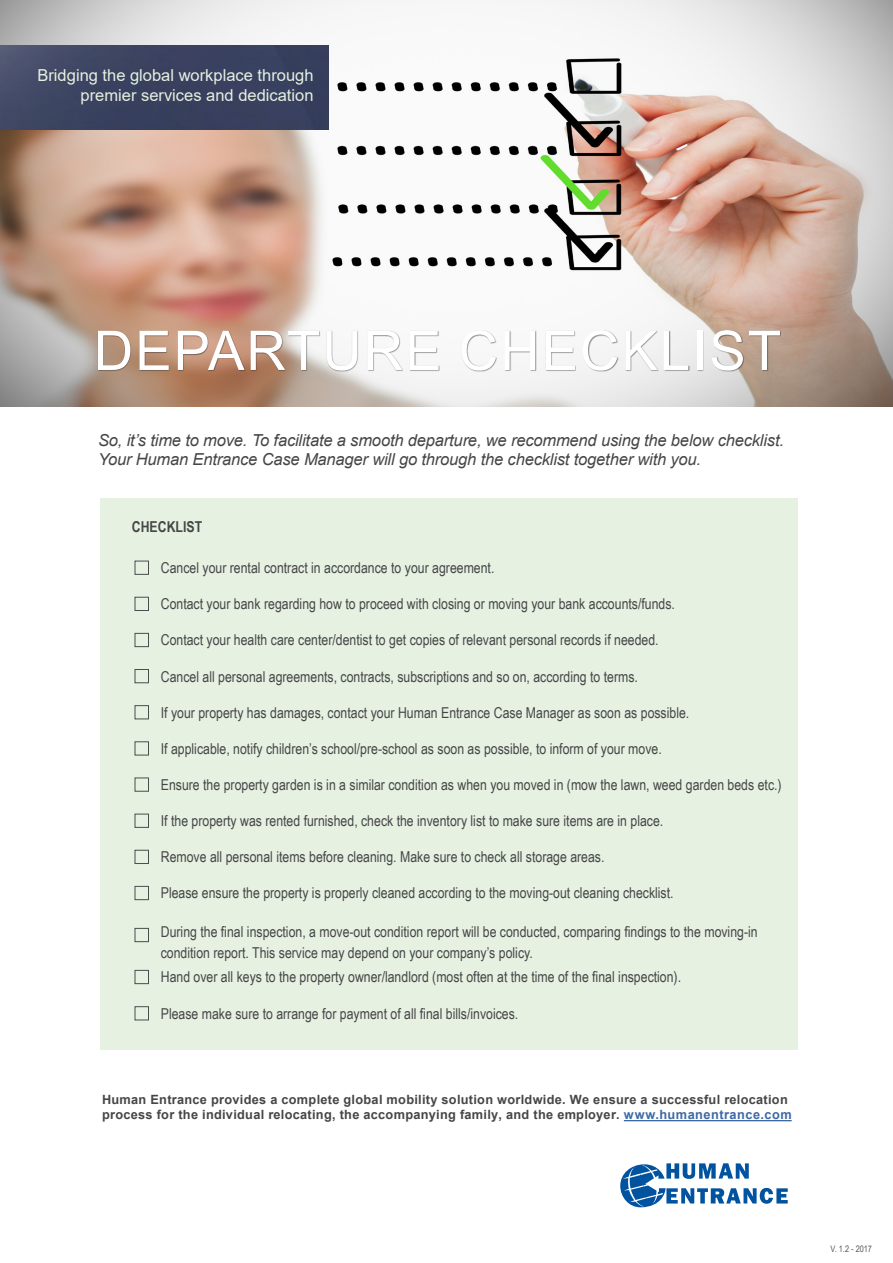
<style>
.page{position:relative;width:893px;height:1263px;background:#fff}
.page>*{position:absolute;margin:0;border:0;box-sizing:border-box;transform-origin:0 0}
.t1{font:54.75px "Arial";letter-spacing:.035em;color:#fff}
.t2{font:italic 16.5px/19.8px "Arial";letter-spacing:-.01em;color:#454647}
.t3{font:16.5px/19.8px "Arial";color:#e6efe0;text-align:right}
.t4{font:15px/21px "Arial Narrow";color:#454647}
.t5{font:700 15px "Arial Narrow";color:#454647}
.t6{font:700 12.75px/15px "Arial";letter-spacing:.02em;color:#454647}
.t7{font:9px "Arial Narrow";color:#57585a}
.s1{color:#3d69a5}
</style>
<div class="page">
<img style="left:0;top:0;width:893px;height:406px">
<div style="left:100px;top:499px;width:698px;height:551px;background:#e7f1e2"></div>
<div style="left:98px;top:330px;width:683px;height:42px;background:#231f20;opacity:.5"></div>
<img style="left:0;top:46px;width:329px;height:84px">
<svg style="left:620px;top:1163px;width:168px;height:44px"></svg>
<hr style="left:624px;top:1120px;width:168px;height:1px;background:#3d69a5">
<div style="left:135px;top:561px;width:14px;height:14px;border:1px solid #4b4c4d"></div>
<div style="left:135px;top:597px;width:14px;height:14px;border:1px solid #4b4c4d"></div>
<div style="left:135px;top:633px;width:14px;height:14px;border:1px solid #4b4c4d"></div>
<div style="left:135px;top:669px;width:14px;height:14px;border:1px solid #4b4c4d"></div>
<div style="left:135px;top:705px;width:14px;height:14px;border:1px solid #4b4c4d"></div>
<div style="left:135px;top:741px;width:14px;height:14px;border:1px solid #4b4c4d"></div>
<div style="left:135px;top:777px;width:14px;height:15px;border:1px solid #4b4c4d"></div>
<div style="left:135px;top:814px;width:14px;height:14px;border:1px solid #4b4c4d"></div>
<div style="left:135px;top:850px;width:14px;height:14px;border:1px solid #4b4c4d"></div>
<div style="left:135px;top:886px;width:14px;height:14px;border:1px solid #4b4c4d"></div>
<div style="left:135px;top:928px;width:14px;height:14px;border:1px solid #4b4c4d"></div>
<div style="left:135px;top:970px;width:14px;height:14px;border:1px solid #4b4c4d"></div>
<div style="left:135px;top:1006px;width:14px;height:14px;border:1px solid #4b4c4d"></div>
<p class="t3" style="left:37px;top:65px;width:278px">Bridging the global workplace through premier services and dedication</p>
<p class="t1" style="left:94px;top:313px;width:689px">DEPARTURE CHECKLIST</p>
<p class="t2" style="left:98px;top:430px;width:687px">So, it’s time to move. To facilitate a smooth departure, we recommend using the below checklist.<br>Your Human Entrance Case Manager will go through the checklist together with you.</p>
<p class="t5" style="left:132px;top:516px;width:72px">CHECKLIST</p>
<p class="t4" style="left:161px;top:557px;width:335px">Cancel your rental contract in accordance to your agreement.</p>
<p class="t4" style="left:161px;top:593px;width:516px">Contact your bank regarding how to proceed with closing or moving your bank accounts/funds.</p>
<p class="t4" style="left:161px;top:629px;width:499px">Contact your health care center/dentist to get copies of relevant personal records if needed.</p>
<p class="t4" style="left:161px;top:665px;width:479px">Cancel all personal agreements, contracts, subscriptions and so on, according to terms.</p>
<p class="t4" style="left:161px;top:701px;width:530px">If your property has damages, contact your Human Entrance Case Manager as soon as possible.</p>
<p class="t4" style="left:161px;top:737px;width:502px">If applicable, notify children’s school/pre-school as soon as possible, to inform of your move.</p>
<p class="t4" style="left:161px;top:774px;width:622px">Ensure the property garden is in a similar condition as when you moved in (mow the lawn, weed garden beds etc.)</p>
<p class="t4" style="left:161px;top:810px;width:504px">If the property was rented furnished, check the inventory list to make sure items are in place.</p>
<p class="t4" style="left:161px;top:846px;width:445px">Remove all personal items before cleaning. Make sure to check all storage areas.</p>
<p class="t4" style="left:161px;top:882px;width:514px">Please ensure the property is properly cleaned according to the moving-out cleaning checklist.</p>
<p class="t4" style="left:161px;top:920px;width:598px">During the final inspection, a move-out condition report will be conducted, comparing findings to the moving-in condition report. This service may depend on your company’s policy.</p>
<p class="t4" style="left:161px;top:966px;width:522px">Hand over all keys to the property owner/landlord (most often at the time of the final inspection).</p>
<p class="t4" style="left:161px;top:1002px;width:359px">Please make sure to arrange for payment of all final bills/invoices.</p>
<p class="t6" style="left:102px;top:1092px;width:691px">Human Entrance provides a complete global mobility solution worldwide. We ensure a successful relocation process for the individual relocating, the accompanying family, and the employer. <span class="s1">www.humanentrance.com</span></p>
<p class="t7" style="left:830px;top:1242px;width:43px">V. 1.2 - 2017</p>
</div>
